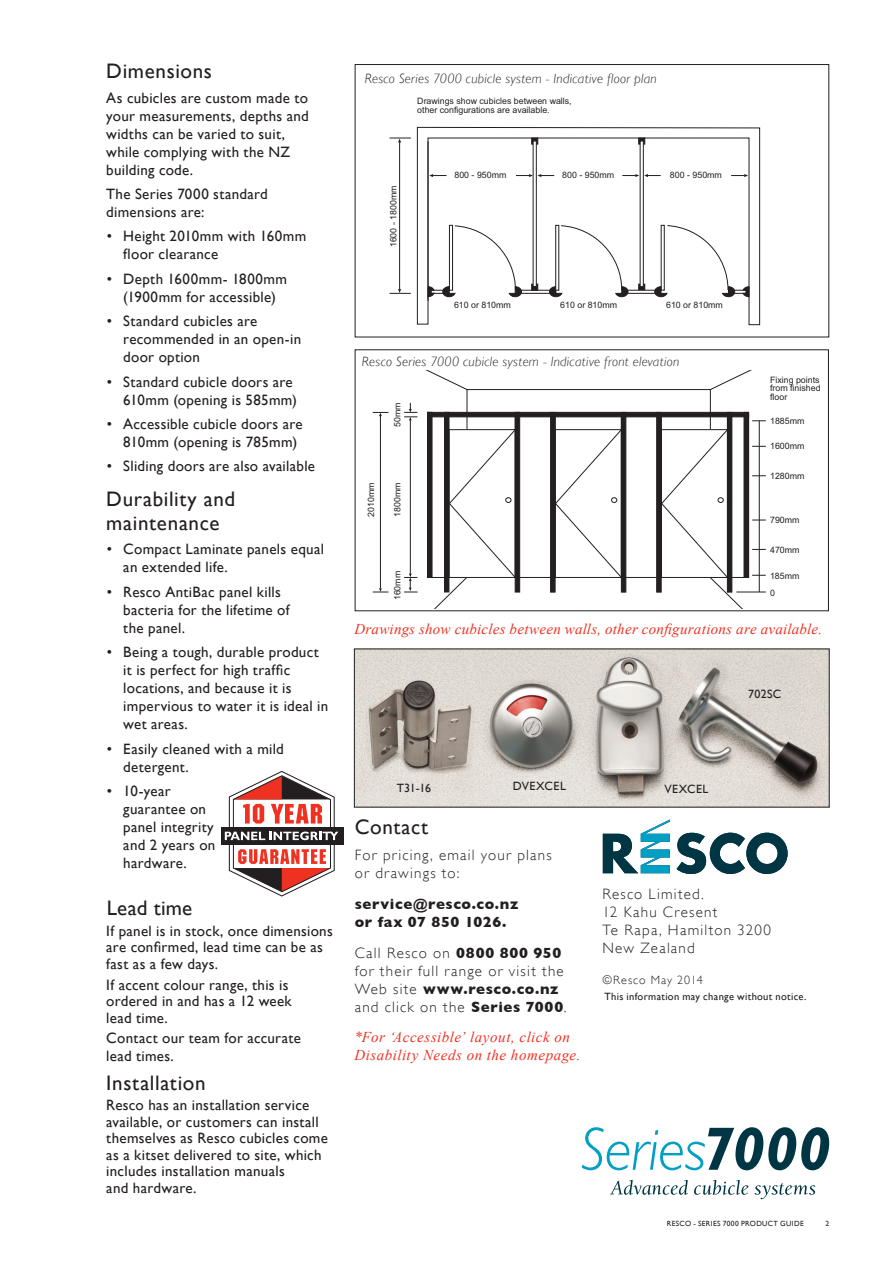
<style>
.page{position:relative;width:893px;height:1263px;background:#fff}
.page>*{position:absolute;margin:0;border:0;box-sizing:border-box;transform-origin:0 0}
.Sub_Heading_2{font:21px/24px "Gill Sans";letter-spacing:.03em;color:#231f20}
.Bullet_Hanging{font:21px "Gill Sans";letter-spacing:.025em;color:#231f20}
.Bullet_Hanging-2{font:15px/18px "Gill Sans";letter-spacing:.02em;color:#231f20}
.Body_copy{font:300 15px/18px "Gill Sans";letter-spacing:.08em;color:#231f20}
.Photo_caption{font:italic 15px/18px "Times New Roman";letter-spacing:.025em;color:#ef3122}
.Body_copy-2{font:700 15px/18px "Gill Sans";letter-spacing:.04em;color:#231f20}
.t1{font:italic 300 13.5px "Gill Sans";letter-spacing:.02em;color:#231f20}
.t2{font:12px "Gill Sans";letter-spacing:.03em;color:#231f20}
.Body_copy-3{font:300 12px "Gill Sans";letter-spacing:.08em;color:#231f20}
.t3{font:10.5px "Gill Sans";letter-spacing:.03em;color:#231f20}
.t4{font:8.85px/8.9px "Arial";color:#231f20}
.t5{font:7.5px "Gill Sans";letter-spacing:.045em;color:#231f20}
.s1{font-weight:700}
</style>
<div class="page">
<div style="left:355px;top:64px;width:474px;height:273px;border:1px solid #231f20"></div>
<svg style="left:603px;top:819px;width:185px;height:55px"></svg>
<svg style="left:582px;top:1127px;width:247px;height:43px"></svg>
<svg style="left:610px;top:1180px;width:205px;height:19px"></svg>
<img style="left:356px;top:650px;width:472px;height:155px">
<svg style="left:416px;top:126px;width:344px;height:199px"></svg>
<svg style="left:429px;top:174px;width:18px;height:3px"></svg>
<hr style="left:399px;top:142px;width:1px;height:147px;background:#231f20">
<svg style="left:390px;top:138px;width:21px;height:4px"></svg>
<svg style="left:390px;top:289px;width:21px;height:5px"></svg>
<svg style="left:516px;top:174px;width:38px;height:3px"></svg>
<svg style="left:622px;top:174px;width:39px;height:3px"></svg>
<svg style="left:731px;top:174px;width:17px;height:3px"></svg>
<svg style="left:532px;top:138px;width:6px;height:6px"></svg>
<svg style="left:533px;top:141px;width:4px;height:84px"></svg>
<svg style="left:639px;top:138px;width:6px;height:6px"></svg>
<svg style="left:640px;top:141px;width:4px;height:84px"></svg>
<svg style="left:743px;top:286px;width:6px;height:11px"></svg>
<div style="left:729px;top:290px;width:19px;height:4px;border:1px solid #231f20"></div>
<svg style="left:429px;top:286px;width:5px;height:11px"></svg>
<hr style="left:428px;top:141px;width:1px;height:160px;background:#231f20">
<div style="left:430px;top:290px;width:19px;height:4px;border:1px solid #231f20"></div>
<svg style="left:442px;top:225px;width:293px;height:72px"></svg>
<hr style="left:380px;top:416px;width:1px;height:172px;background:#231f20">
<hr style="left:410px;top:420px;width:1px;height:154px;background:#231f20">
<svg style="left:373px;top:588px;width:15px;height:5px"></svg>
<svg style="left:427px;top:371px;width:331px;height:237px"></svg>
<div style="left:427px;top:412px;width:322px;height:5px;background:#231f20;border:1px solid #231f20"></div>
<hr style="left:759px;top:421px;width:1px;height:171px;background:#231f20">
<hr style="left:736px;top:592px;width:30px;height:1px;background:#231f20">
<svg style="left:404px;top:574px;width:14px;height:19px"></svg>
<svg style="left:373px;top:412px;width:15px;height:4px"></svg>
<svg style="left:404px;top:403px;width:13px;height:17px"></svg>
<div style="left:515px;top:412px;width:5px;height:180px;background:#231f20;border:1px solid #231f20"></div>
<div style="left:550px;top:412px;width:5px;height:180px;background:#231f20"></div>
<div style="left:621px;top:412px;width:5px;height:180px;background:#231f20"></div>
<svg style="left:656px;top:412px;width:6px;height:180px"></svg>
<div style="left:727px;top:412px;width:5px;height:180px;background:#231f20"></div>
<div style="left:744px;top:412px;width:5px;height:166px;background:#231f20"></div>
<div style="left:444px;top:412px;width:5px;height:180px;background:#231f20"></div>
<div style="left:427px;top:412px;width:5px;height:166px;background:#231f20"></div>
<div style="left:221px;top:827px;width:123px;height:17px;background:#231f20"></div>
<svg style="left:225px;top:771px;width:113px;height:126px"></svg>
<p class="Sub_Heading_2" style="left:106px;top:59px;width:107px">Dimensions</p>
<p class="Bullet_Hanging-2" style="left:106px;top:88px;width:204px">As cubicles are custom made to your measurements, depths and widths can be varied to suit, while complying with the NZ building code.</p>
<p class="Bullet_Hanging-2" style="left:106px;top:185px;width:163px">The Series 7000 standard dimensions are:</p>
<p class="Bullet_Hanging-2" style="left:123px;top:227px;width:184px;text-indent:-16px">• Height 2010mm with 160mm floor clearance</p>
<p class="Bullet_Hanging-2" style="left:107px;top:270px;width:182px;text-align:center">• Depth 1600mm- 1800mm (1900mm for accessible)</p>
<p class="Bullet_Hanging-2" style="left:123px;top:312px;width:179px;text-indent:-16px">• Standard cubicles are recommended in an open-in door option</p>
<p class="Bullet_Hanging-2" style="left:107px;top:372px;width:192px;text-align:right">• Standard cubicle doors are<br>610mm (opening is 585mm)</p>
<p class="Bullet_Hanging-2" style="left:123px;top:415px;width:181px;text-indent:-16px">• Accessible cubicle doors are<br>810mm (opening is 785mm)</p>
<p class="Bullet_Hanging-2" style="left:107px;top:457px;width:210px">• Sliding doors are also available</p>
<p class="Sub_Heading_2" style="left:106px;top:487px;width:130px">Durability and maintenance</p>
<p class="Bullet_Hanging-2" style="left:123px;top:540px;width:202px;text-indent:-16px">• Compact Laminate panels equal an extended life.</p>
<p class="Bullet_Hanging-2" style="left:123px;top:582px;width:168px;text-indent:-16px">• Resco AntiBac panel kills bacteria for the lifetime of the panel.</p>
<p class="Bullet_Hanging-2" style="left:123px;top:643px;width:206px;text-indent:-16px">• Being a tough, durable product it is perfect for high traffic locations, and because it is impervious to water it is ideal in wet areas.</p>
<p class="Bullet_Hanging-2" style="left:123px;top:739px;width:162px;text-indent:-16px">• Easily cleaned with a mild detergent.</p>
<p class="Bullet_Hanging-2" style="left:123px;top:782px;width:94px;text-indent:-16px">• 10-year guarantee on panel integrity and 2 years on hardware.</p>
<p class="Bullet_Hanging" style="left:107px;top:895px;width:87px">Lead time</p>
<p class="Bullet_Hanging-2" style="left:106px;top:922px;width:228px;line-height:16.5px">If panel is in stock, once dimensions are confirmed, lead time can be as fast as a few days.</p>
<p class="Bullet_Hanging-2" style="left:106px;top:976px;width:187px;line-height:16.5px">If accent colour range, this is ordered in and has a 12 week lead time.</p>
<p class="Bullet_Hanging-2" style="left:106px;top:1029px;width:196px">Contact our team for accurate lead times.</p>
<p class="Bullet_Hanging" style="left:106px;top:1070px;width:101px">Installation</p>
<p class="Bullet_Hanging-2" style="left:106px;top:1097px;width:223px;line-height:16.5px">Resco has an installation service available, or customers can install themselves as Resco cubicles come as a kitset delivered to site, which includes installation manuals<br>and hardware.</p>
<p class="t1" style="left:365px;top:71px;width:293px">Resco Series 7000 cubicle system - Indicative floor plan</p>
<p class="t4" style="left:417px;top:96px;width:156px">Drawings show cubicles between walls, other configurations are available.</p>
<p class="t4" style="left:389px;top:247px;width:63px;rotate:-90deg">1600 - 1800mm</p>
<p class="t4" style="left:454px;top:171px;width:53px">800 - 950mm</p>
<p class="t4" style="left:454px;top:300px;width:58px">610 or 810mm</p>
<p class="t4" style="left:562px;top:171px;width:53px">800 - 950mm</p>
<p class="t4" style="left:670px;top:171px;width:53px">800 - 950mm</p>
<p class="t4" style="left:560px;top:300px;width:58px">610 or 810mm</p>
<p class="t4" style="left:666px;top:300px;width:58px">610 or 810mm</p>
<p class="t1" style="left:362px;top:354px;width:319px">Resco Series 7000 cubicle system - Indicative front elevation</p>
<p class="t4" style="left:393px;top:427px;width:26px;rotate:-90deg">50mm</p>
<p class="t4" style="left:367px;top:517px;width:36px;rotate:-90deg">2010mm</p>
<p class="t4" style="left:393px;top:517px;width:36px;rotate:-90deg">1800mm</p>
<p class="t4" style="left:393px;top:600px;width:31px;rotate:-90deg">160mm</p>
<p class="t4" style="left:770px;top:375px;width:52px;text-align:justify">Fixing points from finished floor</p>
<p class="t4" style="left:770px;top:417px;width:36px">1885mm</p>
<p class="t4" style="left:770px;top:442px;width:36px">1600mm</p>
<p class="t4" style="left:770px;top:472px;width:36px">1280mm</p>
<p class="t4" style="left:770px;top:516px;width:31px">790mm</p>
<p class="t4" style="left:770px;top:546px;width:31px">470mm</p>
<p class="t4" style="left:770px;top:567px;width:31px;line-height:17.2px">185mm<br>0</p>
<p class="Photo_caption" style="left:354px;top:619px;width:469px">Drawings show cubicles between walls, other configurations are available.</p>
<p class="t2" style="left:397px;top:781px;width:36px">T31-16</p>
<p class="t2" style="left:513px;top:779px;width:54px">DVEXCEL</p>
<p class="t2" style="left:664px;top:782px;width:45px">VEXCEL</p>
<p class="t2" style="left:748px;top:687px;width:35px">702SC</p>
<p class="Sub_Heading_2" style="left:355px;top:814px;width:75px">Contact</p>
<p class="Body_copy" style="left:355px;top:846px;width:198px">For pricing, email your plans or drawings to:</p>
<p class="Body_copy-2" style="left:355px;top:895px;width:165px">service@resco.co.nz or fax 07 850 1026.</p>
<p class="Body_copy" style="left:355px;top:943px;width:213px">Call Resco on <span class="s1">0800 800 950 </span>for their full range or visit the<br>Web site <span class="s1">www.resco.co.nz </span>and click on the <span class="s1">Series 7000</span>.</p>
<p class="Photo_caption" style="left:354px;top:1028px;width:228px">*For ‘Accessible’ layout, click on<br>Disability Needs on the homepage.</p>
<p class="Body_copy" style="left:602px;top:885px;width:170px">Resco Limited.<br>12 Kahu Cresent<br>Te Rapa, Hamilton 3200<br>New Zealand</p>
<p class="Body_copy-3" style="left:602px;top:971px;width:102px">©Resco May 2014</p>
<p class="t3" style="left:604px;top:990px;width:203px">This information may change without notice.</p>
<p class="t5" style="left:667px;top:1219px;width:138px">RESCO - SERIES 7000 PRODUCT GUIDE</p>
<p class="t5" style="left:825px;top:1219px;width:5px">2</p>
</div>
